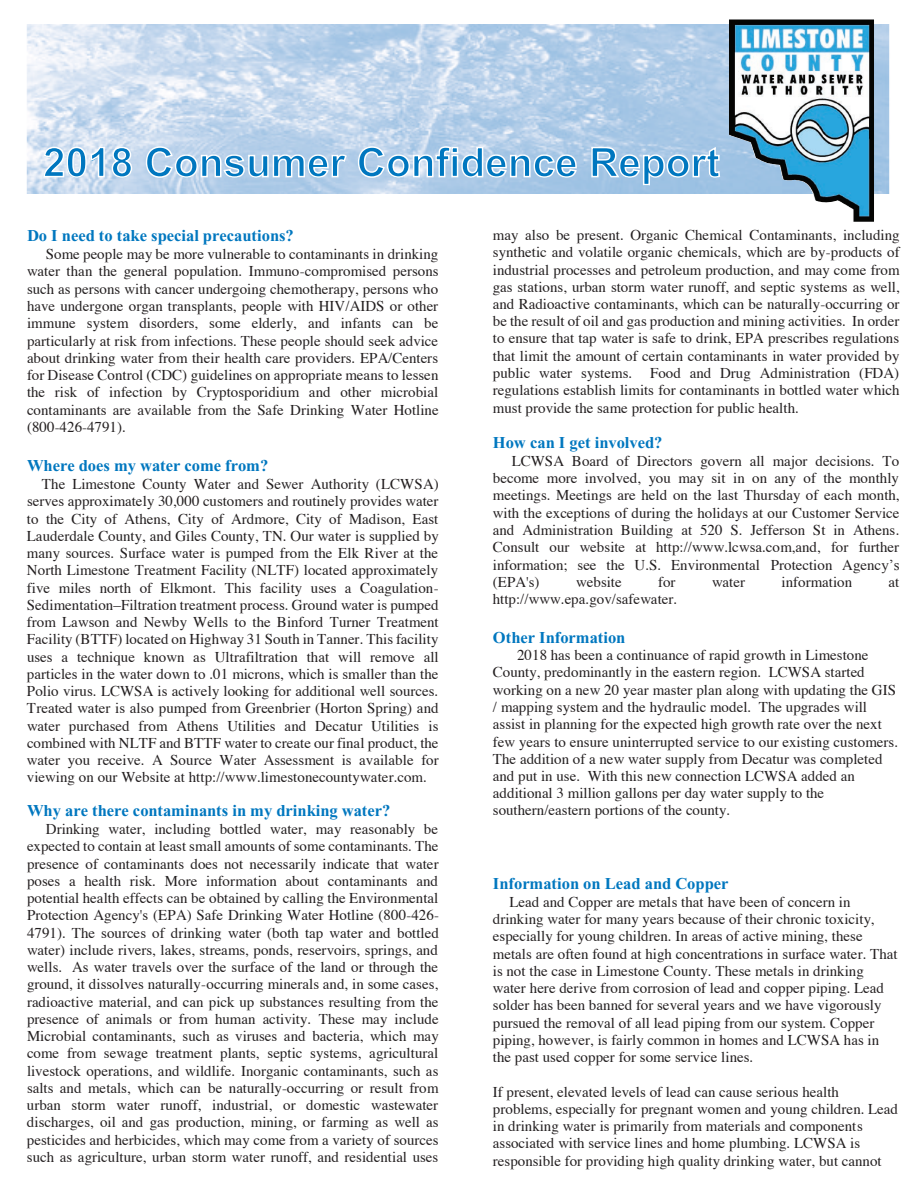
<style>
.page{position:relative;width:918px;height:1188px;background:#fff}
.page>*{position:absolute;margin:0;border:0;box-sizing:border-box;transform-origin:0 0}
.t1{font:700 40.65px "Arial";color:#0077bf}
.t2{font:700 16.5px "Times New Roman";color:#0077bf}
.t3{font:15px/17.2px "Times";color:#231f20;text-align:justify}
.s1{font-family:"Times New Roman"}
</style>
<div class="page">
<img style="left:26px;top:24px;width:864px;height:169px">
<svg style="left:42px;top:146px;width:91px;height:33px"></svg>
<svg style="left:145px;top:146px;width:203px;height:33px;background:#c5d9ed"></svg>
<svg style="left:357px;top:146px;width:221px;height:33px"></svg>
<svg style="left:590px;top:146px;width:131px;height:40px;background:#b5d0e9"></svg>
<img style="left:729px;top:20px;width:145px;height:202px">
<h1 class="t1" style="left:43px;top:135px;width:678px">2018 Consumer Confidence Report</h1>
<p class="t2" style="left:27px;top:227px;width:268px">Do I need to take special precautions?</p>
<p class="t3" style="left:27px;top:244px;width:413px;text-indent:19px">Some people may be more vulnerable to contaminants in drinking water than the general population. Immuno-compromised persons such as persons with cancer undergoing chemotherapy, persons who have undergone organ transplants, people with HIV/AIDS or other immune system disorders, some elderly, and infants can be particularly at risk from infections. These people should seek advice about drinking water from their health care providers. EPA/Centers for Disease Control (CDC) guidelines on appropriate means to lessen the risk of infection by Cryptosporidium and other microbial contaminants are available from the Safe Drinking Water Hotline (800-426-4791).</p>
<p class="t2" style="left:27px;top:457px;width:243px">Where does my water come from?</p>
<p class="t3" style="left:27px;top:474px;width:413px;text-indent:15px">The Limestone County Water and Sewer Authority (LCWSA) serves approximately 30,000 customers and routinely provides water to the City of Athens, City of Ardmore, City of Madison, East Lauderdale County, and Giles County, TN. Our water is supplied by many sources. Surface water is pumped from the Elk River at the North Limestone Treatment Facility (NLTF) located approximately five miles north of Elkmont. This facility uses a Coagulation-Sedimentation<span class="s1">–</span>Filtration treatment process. Ground water is pumped from Lawson and Newby Wells to the Binford Turner Treatment Facility (BTTF) located on Highway 31 South in Tanner. This facility uses a technique known as Ultrafiltration that will remove all particles in the water down to .01 microns, which is smaller than the Polio virus. LCWSA is actively looking for additional well sources.<br>Treated water is also pumped from Greenbrier (Horton Spring) and water purchased from Athens Utilities and Decatur Utilities is combined with NLTF and BTTF water to create our final product, the water you receive. A Source Water Assessment is available for viewing on our Website at http://www.limestonecountywater.com.</p>
<p class="t2" style="left:27px;top:801px;width:365px">Why are there contaminants in my drinking water?</p>
<p class="t3" style="left:27px;top:819px;width:414px;text-indent:19px">Drinking water, including bottled water, may reasonably be expected to contain at least small amounts of some contaminants. The presence of contaminants does not necessarily indicate that water poses a health risk. More information about contaminants and potential health effects can be obtained by calling the Environmental Protection Agency's (EPA) Safe Drinking Water Hotline (800-426- 4791). The sources of drinking water (both tap water and bottled water) include rivers, lakes, streams, ponds, reservoirs, springs, and wells. As water travels over the surface of the land or through the ground, it dissolves naturally-occurring minerals and, in some cases, radioactive material, and can pick up substances resulting from the presence of animals or from human activity. These may include Microbial contaminants, such as viruses and bacteria, which may come from sewage treatment plants, septic systems, agricultural livestock operations, and wildlife. Inorganic contaminants, such as salts and metals, which can be naturally-occurring or result from urban storm water runoff, industrial, or domestic wastewater discharges, oil and gas production, mining, or farming as well as pesticides and herbicides, which may come from a variety of sources such as agriculture, urban storm water runoff, and residential uses</p>
<p class="t3" style="left:493px;top:225px;width:408px">may also be present. Organic Chemical Contaminants, including synthetic and volatile organic chemicals, which are by-products of industrial processes and petroleum production, and may come from gas stations, urban storm water runoff, and septic systems as well, and Radioactive contaminants, which can be naturally-occurring or be the result of oil and gas production and mining activities. In order to ensure that tap water is safe to drink, EPA prescribes regulations that limit the amount of certain contaminants in water provided by public water systems. Food and Drug Administration (FDA) regulations establish limits for contaminants in bottled water which must provide the same protection for public health.</p>
<p class="t2" style="left:493px;top:434px;width:171px">How can I get involved?</p>
<p class="t3" style="left:493px;top:451px;width:408px;text-indent:19px">LCWSA Board of Directors govern all major decisions. To become more involved, you may sit in on any of the monthly meetings. Meetings are held on the last Thursday of each month, with the exceptions of during the holidays at our Customer Service and Administration Building at 520 S. Jefferson St in Athens.<br>Consult our website at http://www.lcwsa.com,and, for further information; see the U.S. Environmental Protection Agenc<span class="s1">y’s </span>(EPA's)</p>
<p class="t3" style="left:576px;top:572px;width:47px">website</p>
<p class="t3" style="left:658px;top:572px;width:19px">for</p>
<p class="t3" style="left:712px;top:572px;width:34px">water</p>
<p class="t3" style="left:781px;top:572px;width:72px">information</p>
<p class="t3" style="left:889px;top:572px;width:12px">at</p>
<p class="t3" style="left:493px;top:589px;width:186px">http://www.epa.gov/safewater.</p>
<p class="t2" style="left:493px;top:628px;width:134px">Other Information</p>
<p class="t3" style="left:493px;top:645px;width:407px;text-align:left;text-indent:24px">2018 has been a continuance of rapid growth in Limestone County, predominantly in the eastern region. LCWSA started working on a new 20 year master plan along with updating the GIS / mapping system and the hydraulic model. The upgrades will assist in planning for the expected high growth rate over the next few years to ensure uninterrupted service to our existing customers.<br>The addition of a new water supply from Decatur was completed and put in use. With this new connection LCWSA added an additional 3 million gallons per day water supply to the southern/eastern portions of the county.</p>
<p class="t2" style="left:493px;top:875px;width:237px">Information on Lead and Copper</p>
<p class="t3" style="left:493px;top:892px;width:406px;text-align:left;text-indent:17px">Lead and Copper are metals that have been of concern in drinking water for many years because of their chronic toxicity, especially for young children. In areas of active mining, these metals are often found at high concentrations in surface water. That is not the case in Limestone County. These metals in drinking water here derive from corrosion of lead and copper piping. Lead solder has been banned for several years and we have vigorously pursued the removal of all lead piping from our system. Copper piping, however, is fairly common in homes and LCWSA has in the past used copper for some service lines.</p>
<p class="t3" style="left:493px;top:1082px;width:407px;text-align:left">If present, elevated levels of lead can cause serious health problems, especially for pregnant women and young children. Lead in drinking water is primarily from materials and components associated with service lines and home plumbing. LCWSA is responsible for providing high quality drinking water, but cannot</p>
</div>
